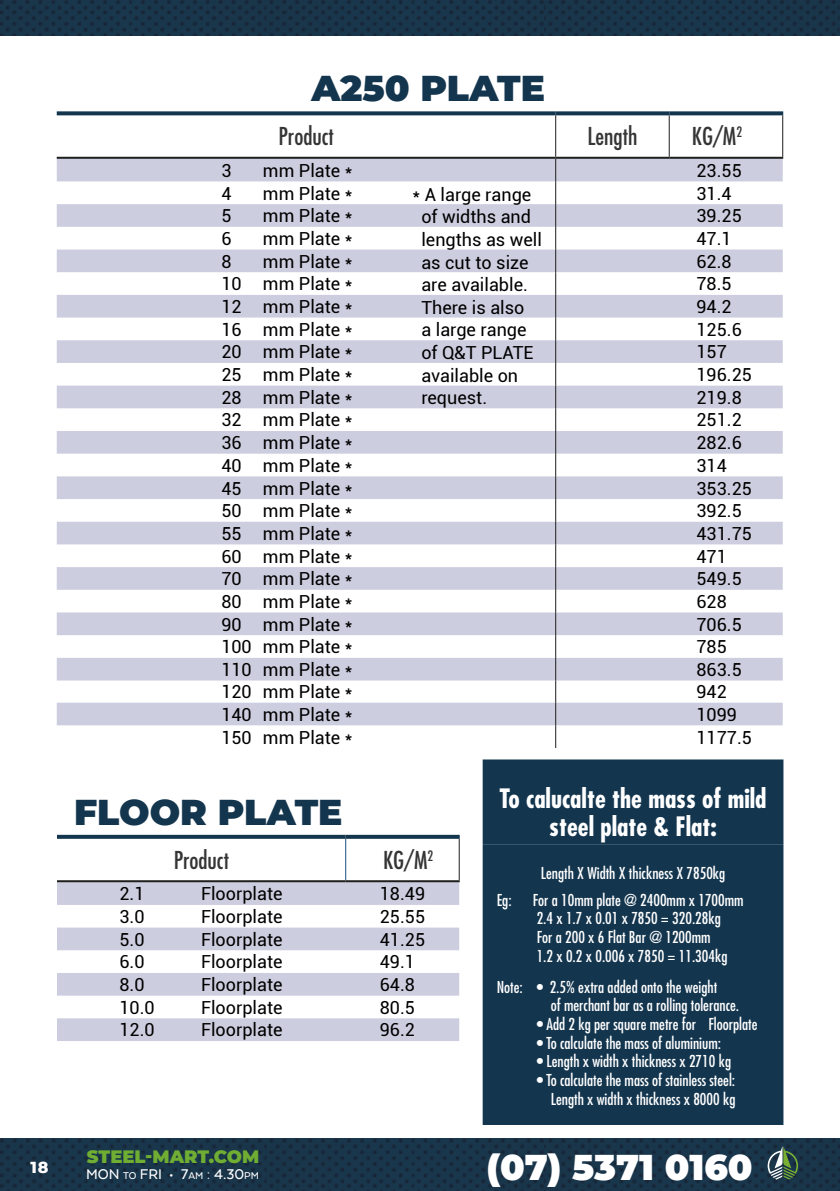
<style>
.page{position:relative;width:840px;height:1191px;background:#fff}
.page>*{position:absolute;margin:0;border:0;box-sizing:border-box;transform-origin:0 0}
.t1{font:900 36px "Montserrat";color:#13354e}
.t2{font:900 36px "Montserrat";color:#fff}
.t3{font:700 condensed 26px/28px "Futura Std";color:#fff;text-align:center}
.t4{font:condensed 24px "Futura Std";color:#353535}
.t5{font:18px/22.6px "Roboto";color:#000}
.t6{font:900 18px "Montserrat";color:#6fad33}
.t7{font:500 16.2px "Texta Alt";color:#fff}
.t8{font:condensed 16px/18.8px "Futura Std";color:#fff}
.t9{font:800 16px "Montserrat";color:#fff}
.s1{font-size:11.4px}
</style>
<div class="page">
<img style="left:0;top:0;width:265px;height:35px">
<img style="left:265px;top:0;width:279px;height:35px">
<img style="left:544px;top:0;width:295px;height:35px">
<img style="left:0;top:1138px;width:265px;height:53px">
<img style="left:265px;top:1138px;width:279px;height:53px">
<img style="left:544px;top:1138px;width:295px;height:53px">
<svg style="left:767px;top:1146px;width:30px;height:33px"></svg>
<svg style="left:57px;top:159px;width:725px;height:566px;fill:#cccedf"></svg>
<hr style="left:555px;top:115px;width:1px;height:42px;background:#1e1e1d">
<hr style="left:668px;top:115px;width:1px;height:42px;background:#1e1e1d">
<hr style="left:781px;top:115px;width:1px;height:42px;background:#1e1e1d">
<hr style="left:57px;top:157px;width:498px;height:2px;background:#1e1e1d">
<hr style="left:555px;top:157px;width:113px;height:2px;background:#1e1e1d">
<hr style="left:668px;top:157px;width:114px;height:2px;background:#1e1e1d">
<svg style="left:555px;top:159px;width:1px;height:589px"></svg>
<svg style="left:57px;top:111px;width:498px;height:4px;background:#28475e"></svg>
<svg style="left:555px;top:111px;width:113px;height:4px"></svg>
<svg style="left:668px;top:111px;width:114px;height:4px"></svg>
<svg style="left:57px;top:882px;width:402px;height:159px;fill:#cccedf"></svg>
<hr style="left:345px;top:839px;width:1px;height:41px;background:#195081">
<hr style="left:458px;top:839px;width:1px;height:41px;background:#1e1e1d">
<hr style="left:57px;top:880px;width:288px;height:2px;background:#1e1e1d">
<hr style="left:345px;top:880px;width:114px;height:2px;background:#1e1e1d">
<svg style="left:57px;top:835px;width:288px;height:4px"></svg>
<svg style="left:345px;top:835px;width:114px;height:4px"></svg>
<div style="left:482px;top:759px;width:301px;height:85px;background:#13354e"></div>
<div style="left:482px;top:844px;width:301px;height:281px;background:#13354e"></div>
<h1 class="t1" style="left:311px;top:62px;width:235px">A250 PLATE</h1>
<h3 class="t4" style="left:278px;top:122px;width:57px">Product</h3>
<h3 class="t4" style="left:587px;top:122px;width:51px">Length</h3>
<h3 class="t4" style="left:691px;top:122px;width:52px">KG/M<sup>2</sup></h3>
<p class="t5" style="left:221px;top:158px;width:12px">3</p>
<p class="t5" style="left:263px;top:158px;width:91px">mm Plate *</p>
<p class="t5" style="left:696px;top:158px;width:47px">23.55</p>
<p class="t5" style="left:221px;top:181px;width:12px">4</p>
<p class="t5" style="left:263px;top:181px;width:91px">mm Plate *</p>
<p class="t5" style="left:696px;top:181px;width:37px">31.4</p>
<p class="t5" style="left:221px;top:204px;width:12px">5</p>
<p class="t5" style="left:263px;top:204px;width:91px">mm Plate *</p>
<p class="t5" style="left:696px;top:204px;width:47px">39.25</p>
<p class="t5" style="left:221px;top:226px;width:12px">6</p>
<p class="t5" style="left:263px;top:226px;width:91px">mm Plate *</p>
<p class="t5" style="left:696px;top:226px;width:37px">47.1</p>
<p class="t5" style="left:221px;top:249px;width:12px">8</p>
<p class="t5" style="left:263px;top:249px;width:91px">mm Plate *</p>
<p class="t5" style="left:696px;top:249px;width:37px">62.8</p>
<p class="t5" style="left:221px;top:272px;width:133px">10 mm Plate *</p>
<p class="t5" style="left:696px;top:272px;width:37px">78.5</p>
<p class="t5" style="left:221px;top:295px;width:133px">12 mm Plate *</p>
<p class="t5" style="left:696px;top:295px;width:37px">94.2</p>
<p class="t5" style="left:221px;top:317px;width:133px">16 mm Plate *</p>
<p class="t5" style="left:696px;top:317px;width:47px">125.6</p>
<p class="t5" style="left:221px;top:340px;width:133px">20 mm Plate *</p>
<p class="t5" style="left:696px;top:340px;width:32px">157</p>
<p class="t5" style="left:221px;top:363px;width:133px">25 mm Plate *</p>
<p class="t5" style="left:696px;top:363px;width:57px">196.25</p>
<p class="t5" style="left:221px;top:385px;width:133px">28 mm Plate *</p>
<p class="t5" style="left:696px;top:385px;width:47px">219.8</p>
<p class="t5" style="left:221px;top:408px;width:133px">32 mm Plate *</p>
<p class="t5" style="left:696px;top:408px;width:47px">251.2</p>
<p class="t5" style="left:221px;top:431px;width:133px">36 mm Plate *</p>
<p class="t5" style="left:696px;top:431px;width:47px">282.6</p>
<p class="t5" style="left:221px;top:453px;width:133px">40 mm Plate *</p>
<p class="t5" style="left:696px;top:453px;width:32px">314</p>
<p class="t5" style="left:221px;top:476px;width:133px">45 mm Plate *</p>
<p class="t5" style="left:696px;top:476px;width:57px">353.25</p>
<p class="t5" style="left:221px;top:499px;width:133px">50 mm Plate *</p>
<p class="t5" style="left:696px;top:499px;width:47px">392.5</p>
<p class="t5" style="left:221px;top:521px;width:133px">55 mm Plate *</p>
<p class="t5" style="left:696px;top:521px;width:57px">431.75</p>
<p class="t5" style="left:221px;top:544px;width:133px">60 mm Plate *</p>
<p class="t5" style="left:696px;top:544px;width:32px">471</p>
<p class="t5" style="left:221px;top:567px;width:133px">70 mm Plate *</p>
<p class="t5" style="left:696px;top:567px;width:47px">549.5</p>
<p class="t5" style="left:221px;top:589px;width:133px">80 mm Plate *</p>
<p class="t5" style="left:696px;top:589px;width:32px">628</p>
<p class="t5" style="left:221px;top:612px;width:133px">90 mm Plate *</p>
<p class="t5" style="left:696px;top:612px;width:47px">706.5</p>
<p class="t5" style="left:221px;top:635px;width:133px">100 mm Plate *</p>
<p class="t5" style="left:696px;top:635px;width:32px">785</p>
<p class="t5" style="left:221px;top:657px;width:133px">110 mm Plate *</p>
<p class="t5" style="left:696px;top:657px;width:47px">863.5</p>
<p class="t5" style="left:221px;top:680px;width:133px">120 mm Plate *</p>
<p class="t5" style="left:696px;top:680px;width:32px">942</p>
<p class="t5" style="left:221px;top:702px;width:133px">140 mm Plate *</p>
<p class="t5" style="left:696px;top:702px;width:42px">1099</p>
<p class="t5" style="left:221px;top:725px;width:133px">150 mm Plate *</p>
<p class="t5" style="left:696px;top:725px;width:57px">1177.5</p>
<p class="t5" style="left:421px;top:182px;width:122px;text-indent:-9px">* A large range of widths and lengths as well as cut to size are available.<br>There is also<br>a large range of Q&amp;T PLATE available on request.</p>
<h1 class="t1" style="left:74px;top:785px;width:270px">FLOOR PLATE</h1>
<h3 class="t4" style="left:174px;top:845px;width:57px">Product</h3>
<h3 class="t4" style="left:383px;top:845px;width:52px">KG/M<sup>2</sup></h3>
<p class="t5" style="left:119px;top:882px;width:27px">2.1</p>
<p class="t5" style="left:201px;top:882px;width:83px">Floorplate</p>
<p class="t5" style="left:379px;top:882px;width:47px">18.49</p>
<p class="t5" style="left:119px;top:904px;width:27px">3.0</p>
<p class="t5" style="left:201px;top:904px;width:83px">Floorplate</p>
<p class="t5" style="left:379px;top:904px;width:47px">25.55</p>
<p class="t5" style="left:119px;top:927px;width:27px">5.0</p>
<p class="t5" style="left:201px;top:927px;width:83px">Floorplate</p>
<p class="t5" style="left:379px;top:927px;width:47px">41.25</p>
<p class="t5" style="left:119px;top:950px;width:27px">6.0</p>
<p class="t5" style="left:201px;top:950px;width:83px">Floorplate</p>
<p class="t5" style="left:379px;top:950px;width:37px">49.1</p>
<p class="t5" style="left:119px;top:972px;width:27px">8.0</p>
<p class="t5" style="left:201px;top:972px;width:83px">Floorplate</p>
<p class="t5" style="left:379px;top:972px;width:37px">64.8</p>
<p class="t5" style="left:119px;top:995px;width:37px">10.0</p>
<p class="t5" style="left:201px;top:995px;width:83px">Floorplate</p>
<p class="t5" style="left:379px;top:995px;width:37px">80.5</p>
<p class="t5" style="left:119px;top:1018px;width:37px">12.0</p>
<p class="t5" style="left:201px;top:1018px;width:83px">Floorplate</p>
<p class="t5" style="left:379px;top:1018px;width:37px">96.2</p>
<h2 class="t3" style="left:499px;top:785px;width:268px">To calucalte the mass of mild steel plate &amp; Flat:</h2>
<p class="t8" style="left:540px;top:863px;width:186px">Length X Width X thickness X 7850kg</p>
<p class="t8" style="left:496px;top:890px;width:16px">Eg:</p>
<p class="t8" style="left:532px;top:890px;width:212px">For a 10mm plate @ 2400mm x 1700mm<br>2.4 x 1.7 x 0.01 x 7850 = 320.28kg<br>For a 200 x 6 Flat Bar @ 1200mm<br>1.2 x 0.2 x 0.006 x 7850 = 11.304kg</p>
<p class="t8" style="left:550px;top:977px;width:190px;text-indent:-54px">Note: • 2.5% extra added onto the weight<br>of merchant bar as a rolling tolerance.</p>
<p class="t8" style="left:536px;top:1014px;width:222px">• Add 2 kg per square metre for Floorplate</p>
<p class="t8" style="left:536px;top:1033px;width:186px">• To calculate the mass of aluminium:</p>
<p class="t8" style="left:536px;top:1052px;width:196px">• Length x width x thickness x 2710 kg</p>
<p class="t8" style="left:536px;top:1070px;width:200px;text-align:right">• To calculate the mass of stainless steel:<br>Length x width x thickness x 8000 kg</p>
<p class="t6" style="left:87px;top:1142px;width:174px">STEEL-MART.COM</p>
<p class="t7" style="left:86px;top:1165px;width:174px">MON <span class="s1">to</span> FRI • 7<span class="s1">am</span> : 4.30<span class="s1">pm</span></p>
<p class="t9" style="left:31px;top:1155px;width:19px">18</p>
<h1 class="t2" style="left:486px;top:1140px;width:267px">(07) 5371 0160</h1>
</div>
